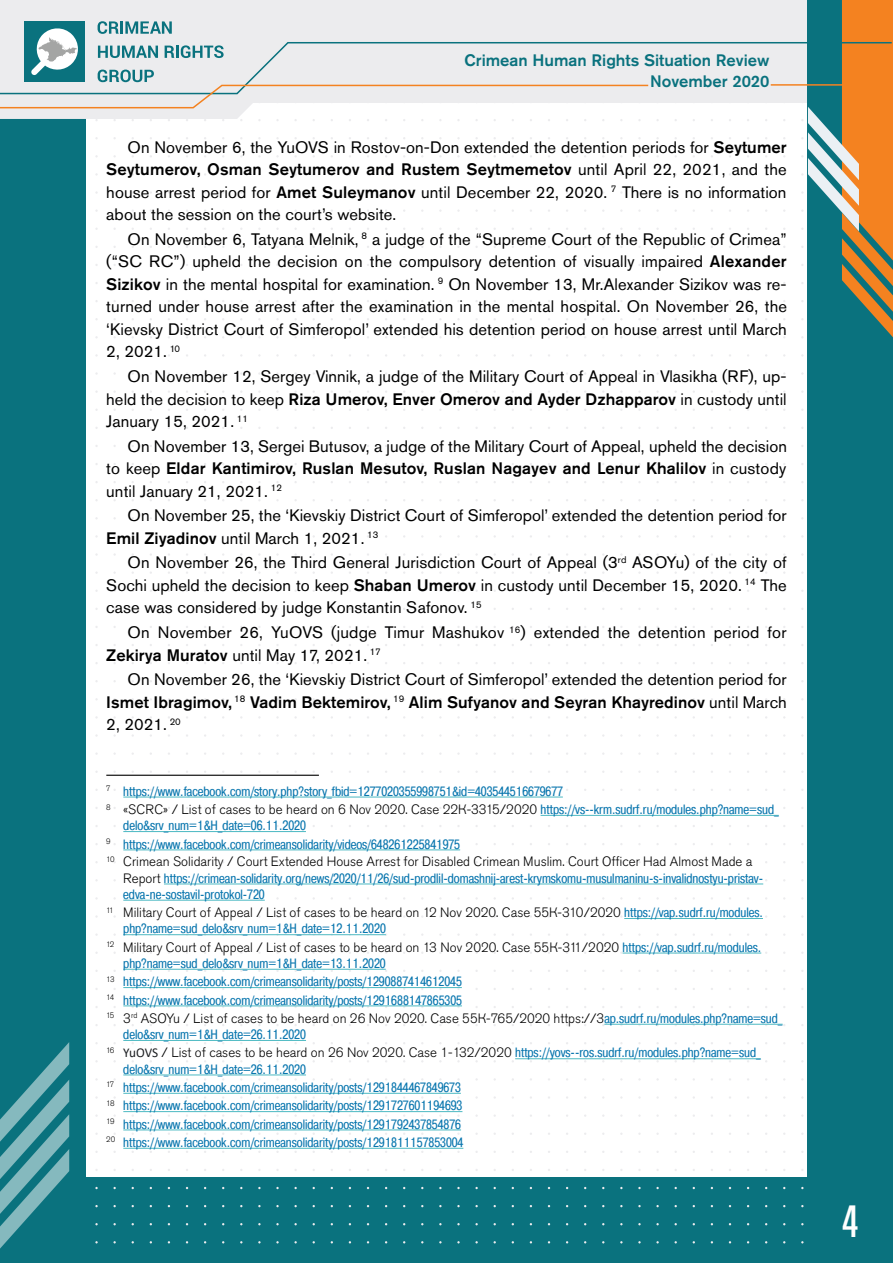
<style>
.page{position:relative;width:893px;height:1263px;background:#fff}
.page>*{position:absolute;margin:0;border:0;box-sizing:border-box;transform-origin:0 0}
.t1{font:500 condensed 45px "Akzidenz Grotesk Pro";color:#fff}
.t2{font:16.5px/22.5px "Akzidenz Grotesk Pro";letter-spacing:.005em;color:#000;text-align:justify}
.t3{font:500 16.5px/20.7px "Akzidenz Grotesk Pro";color:#0a727e;text-align:right}
.t4{font:13.5px/18.3px "Pragmatica Cond C";color:#0976ae}
.t5{font:300 13.5px "Akzidenz Grotesk Pro";color:#000}
.s1{font-weight:500}
.s2{font-family:"Pragmatica Cond C";font-weight:400;color:#0976ae}
.s3{font-family:"Akzidenz Grotesk Pro";font-weight:300;color:#000}
.s4{font-family:"Calibri";color:#1c1e21}
</style>
<div class="page">
<div style="left:0;top:1178px;width:893px;height:85px;background:#0a727e"></div>
<div style="left:0;top:0;width:85px;height:1263px;background:#0a727e"></div>
<svg style="left:0;top:0;width:808px;height:119px;fill:#ececee"></svg>
<div style="left:808px;top:0;width:85px;height:1262px;background:#0a727e"></div>
<svg style="left:842px;top:0;width:51px;height:338px"></svg>
<svg style="left:801px;top:101px;width:58px;height:130px"></svg>
<svg style="left:0;top:1042px;width:69px;height:206px"></svg>
<div style="left:24px;top:21px;width:61px;height:61px;background:#0a727e"></div>
<svg style="left:38px;top:28px;width:39px;height:13px"></svg>
<svg style="left:0;top:41px;width:893px;height:54px;background:#d3d7d3"></svg>
<svg style="left:0;top:83px;width:650px;height:26px;background:#eae5e1"></svg>
<hr style="left:771px;top:84px;width:122px;height:2px;background:#f48220">
<svg style="left:98px;top:21px;width:21px;height:13px"></svg>
<svg style="left:121px;top:21px;width:17px;height:13px"></svg>
<svg style="left:140px;top:21px;width:21px;height:13px"></svg>
<svg style="left:98px;top:46px;width:22px;height:12px"></svg>
<svg style="left:122px;top:46px;width:13px;height:12px"></svg>
<svg style="left:136px;top:46px;width:22px;height:12px"></svg>
<svg style="left:162px;top:21px;width:10px;height:13px"></svg>
<svg style="left:165px;top:46px;width:9px;height:12px"></svg>
<svg style="left:176px;top:45px;width:14px;height:13px"></svg>
<svg style="left:193px;top:46px;width:20px;height:12px"></svg>
<svg style="left:214px;top:45px;width:10px;height:13px"></svg>
<svg style="left:98px;top:65px;width:21px;height:20px"></svg>
<svg style="left:120px;top:65px;width:13px;height:20px"></svg>
<svg style="left:133px;top:65px;width:21px;height:20px"></svg>
<hr style="left:106px;top:775px;width:213px;height:1px;background:#000">
<hr style="left:123px;top:797px;width:440px;height:1px;background:#4bb9c2">
<hr style="left:541px;top:815px;width:238px;height:1px;background:#4bb9c2">
<hr style="left:123px;top:831px;width:183px;height:1px;background:#4bb9c2">
<hr style="left:123px;top:849px;width:337px;height:1px;background:#4bb9c2">
<hr style="left:164px;top:884px;width:599px;height:1px;background:#4bb9c2">
<hr style="left:123px;top:900px;width:142px;height:1px;background:#4bb9c2">
<hr style="left:624px;top:918px;width:139px;height:1px;background:#4bb9c2">
<hr style="left:123px;top:934px;width:263px;height:1px;background:#4bb9c2">
<hr style="left:623px;top:953px;width:138px;height:1px;background:#4bb9c2">
<hr style="left:123px;top:969px;width:263px;height:1px;background:#4bb9c2">
<hr style="left:123px;top:987px;width:339px;height:1px;background:#4bb9c2">
<hr style="left:123px;top:1005px;width:339px;height:1px;background:#4bb9c2">
<hr style="left:604px;top:1024px;width:179px;height:1px;background:#4bb9c2">
<hr style="left:123px;top:1040px;width:183px;height:1px;background:#4bb9c2">
<hr style="left:515px;top:1058px;width:246px;height:1px;background:#4bb9c2">
<hr style="left:123px;top:1074px;width:183px;height:1px;background:#4bb9c2">
<hr style="left:123px;top:1093px;width:338px;height:1px;background:#4bb9c2">
<hr style="left:123px;top:1111px;width:339px;height:1px;background:#4bb9c2">
<hr style="left:123px;top:1129px;width:338px;height:1px;background:#4bb9c2">
<hr style="left:123px;top:1148px;width:340px;height:1px;background:#4bb9c2">
<p class="t3" style="left:464px;top:49px;width:306px">Crimean Human Rights Situation Review<br>November 2020</p>
<p class="t2" style="left:106px;top:136px;width:682px;text-indent:21px">On November 6, the YuOVS in Rostov-on-Don extended the detention periods for <span class="s1">Seytumer Seytumerov, Osman Seytumerov and Rustem Seytmemetov</span> until April 22, 2021, and the house arrest period for <span class="s1">Amet Suleymanov</span> until December 22, 2020. <sup>7</sup> There is no information about the session on the court’s website.</p>
<p class="t2" style="left:106px;top:228px;width:682px;text-indent:21px">On November 6, Tatyana Melnik, <sup>8</sup> a judge of the “Supreme Court of the Republic of Crimea” (“SC RC”) upheld the decision on the compulsory detention of visually impaired <span class="s1">Alexander Sizikov</span> in the mental hospital for examination. <sup>9</sup> On November 13, Mr.Alexander Sizikov was re&shy;turned under house arrest after the examination in the mental hospital. On November 26, the ‘Kievsky District Court of Simferopol’ extended his detention period on house arrest until March 2, 2021. <sup>10</sup></p>
<p class="t2" style="left:106px;top:365px;width:682px;text-indent:21px">On November 12, Sergey Vinnik, a judge of the Military Court of Appeal in Vlasikha (RF), up&shy;held the decision to keep <span class="s1">Riza Umerov, Enver Omerov and Ayder Dzhapparov</span> in custody until January 15, 2021. <sup>11</sup></p>
<p class="t2" style="left:106px;top:434px;width:682px;text-indent:21px">On November 13, Sergei Butusov, a judge of the Military Court of Appeal, upheld the decision to keep <span class="s1">Eldar Kantimirov, Ruslan Mesutov, Ruslan Nagayev and Lenur Khalilov</span> in custody until January 21, 2021. <sup>12</sup></p>
<p class="t2" style="left:106px;top:504px;width:682px;text-indent:21px">On November 25, the ‘Kievskiy District Court of Simferopol’ extended the detention period for<br><span class="s1">Emil Ziyadinov</span> until March 1, 2021. <sup>13</sup></p>
<p class="t2" style="left:106px;top:551px;width:682px;text-indent:21px">On November 26, the Third General Jurisdiction Court of Appeal (3<sup>rd</sup> ASOYu) of the city of Sochi upheld the decision to keep <span class="s1">Shaban Umerov</span> in custody until December 15, 2020. <sup>14</sup> The case was considered by judge Konstantin Safonov. <sup>15</sup></p>
<p class="t2" style="left:106px;top:621px;width:682px;text-indent:21px">On November 26, YuOVS (judge Timur Mashukov <sup>16</sup>) extended the detention period for<br><span class="s1">Zekirya Muratov</span> until May 17, 2021. <sup>17</sup></p>
<p class="t2" style="left:106px;top:668px;width:682px;text-indent:21px">On November 26, the ‘Kievskiy District Court of Simferopol’ extended the detention period for <span class="s1">Ismet Ibragimov,</span> <sup>18</sup> <span class="s1">Vadim Bektemirov,</span> <sup>19</sup> <span class="s1">Alim Sufyanov and Seyran Khayredinov</span> until March 2, 2021. <sup>20</sup></p>
<p class="t4" style="left:106px;top:782px;width:458px"><sup>7</sup> https://www.facebook.com/story.php?story_fbid=1277020355998751&amp;id=403544516679677</p>
<p class="t5" style="left:106px;top:800px;width:674px"><sup>8</sup> «SCRC» / List of cases to be heard on 6 Nov 2020. Case 22К-3315/2020 <span class="s2">https://vs--krm.sudrf.ru/modules.php?name=sud_</span></p>
<p class="t4" style="left:106px;top:816px;width:355px;text-indent:17px">delo&amp;srv_num=1&amp;H_date=06.11.2020<br><sup>9</sup> https://www.facebook.com/crimeansolidarity/videos/648261225841975</p>
<p class="t5" style="left:106px;top:853px;width:648px"><sup>10</sup> Crimean Solidarity / Court Extended House Arrest for Disabled Crimean Muslim. Court Officer Had Almost Made a</p>
<p class="t4" style="left:123px;top:870px;width:641px;line-height:16.2px"><span class="s3">Report</span> https://crimean-solidarity.org/news/2020/11/26/sud-prodlil-domashnij-arest-krymskomu-musulmaninu-s-invalidnostyu-pristav&shy;edva-ne-sostavil-protokol-720</p>
<p class="t5" style="left:106px;top:904px;width:658px"><sup>11</sup> Military Court of Appeal / List of cases to be heard on 12 Nov 2020. Case 55К-310/2020 <span class="s2">https://vap.sudrf.ru/modules.</span></p>
<p class="t4" style="left:123px;top:919px;width:264px">php?name=sud_delo&amp;srv_num=1&amp;H_date=12.11.2020</p>
<p class="t5" style="left:106px;top:938px;width:656px"><sup>12</sup> Military Court of Appeal / List of cases to be heard on 13 Nov 2020. Case 55К-311/2020 <span class="s2">https://vap.sudrf.ru/modules.</span></p>
<p class="t4" style="left:106px;top:954px;width:357px;text-indent:17px">php?name=sud_delo&amp;srv_num=1&amp;H_date=13.11.2020<br><sup>13</sup> https://www.facebook.com/crimeansolidarity/posts/1290887414612045<br><sup>14</sup> https://www.facebook.com/crimeansolidarity/posts/1291688147865305</p>
<p class="t5" style="left:106px;top:1009px;width:678px"><sup>15</sup> 3<sup>rd</sup> ASOYu / List of cases to be heard on 26 Nov 2020. Case 55К-765/2020 https://3<span class="s2">ap.sudrf.ru/modules.php?name=sud_</span></p>
<p class="t4" style="left:106px;top:1025px;width:656px;text-indent:17px">delo&amp;srv_num=1&amp;H_date=26.11.2020<br><sup>16</sup> <span class="s4">YuOVS</span> <span class="s3">/ List of cases to be heard on 26 Nov 2020. Case 1-132/2020</span> https://yovs--ros.sudrf.ru/modules.php?name=sud_</p>
<p class="t4" style="left:106px;top:1060px;width:359px;text-indent:17px">delo&amp;srv_num=1&amp;H_date=26.11.2020<br><sup>17</sup> https://www.facebook.com/crimeansolidarity/posts/1291844467849673<br><sup>18</sup> https://www.facebook.com/crimeansolidarity/posts/1291727601194693<br><sup>19</sup> https://www.facebook.com/crimeansolidarity/posts/1291792437854876<br><sup>20</sup> https://www.facebook.com/crimeansolidarity/posts/1291811157853004</p>
<h1 class="t1" style="left:842px;top:1192px;width:17px">4</h1>
</div>
